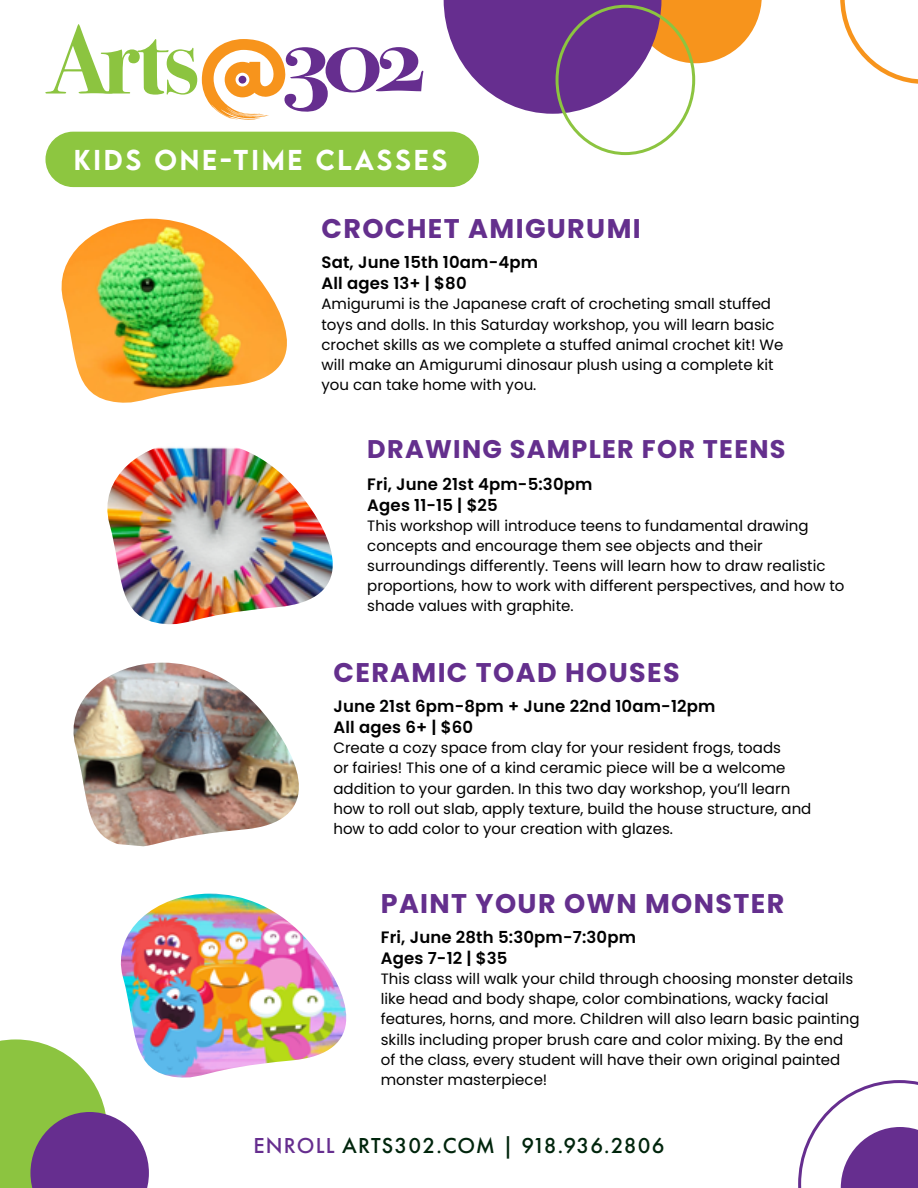
<style>
.page{position:relative;width:918px;height:1188px;background:#fff}
.page>*{position:absolute;margin:0;border:0;box-sizing:border-box;transform-origin:0 0}
.t1{font:700 27px "Poppins";letter-spacing:.05em;color:#642f8d}
.t2{font:700 25.5px "Poppins";letter-spacing:.05em;color:#642f8d}
.t3{font:500 25.5px "LEMONMILK";letter-spacing:.11em;color:#fff}
.t4{font:500 22.5px "Futura PT";letter-spacing:.05em;color:#00250c}
.t5{font:600 16.5px/21.3px "Poppins";letter-spacing:.01em;color:#000}
.t6{font:15px/20.1px "Poppins";color:#000}
.s1{color:#662e8f}
</style>
<div class="page">
<div style="left:46px;top:132px;width:432px;height:54px;background:#8dc640;border-radius:27px"></div>
<div style="left:45px;top:132px;width:434px;height:55px;border:2px solid #8dc640;border-radius:27px"></div>
<svg style="left:0;top:1039px;width:149px;height:149px"></svg>
<svg style="left:444px;top:0;width:318px;height:114px"></svg>
<svg style="left:798px;top:1080px;width:120px;height:108px"></svg>
<svg style="left:840px;top:0;width:78px;height:84px"></svg>
<div style="left:556px;top:5px;width:139px;height:150px;border:3px solid #8cc440;border-radius:50%"></div>
<svg style="left:45px;top:24px;width:378px;height:96px"></svg>
<div style="left:239px;top:76px;width:7px;height:8px;background:#662e8f;border-radius:50%"></div>
<img style="left:61px;top:219px;width:226px;height:184px">
<img style="left:107px;top:447px;width:226px;height:178px">
<img style="left:73px;top:663px;width:226px;height:183px">
<img style="left:119px;top:894px;width:228px;height:185px">
<h2 class="t3" style="left:74px;top:143px;width:375px">KIDS ONE-TIME CLASSES</h2>
<h1 class="t1" style="left:322px;top:213px;width:321px">CROCHET AMIGURUMI</h1>
<p class="t5" style="left:322px;top:252px;width:218px">Sat, June 15th 10am-4pm<br>All ages 13+ | $80</p>
<p class="t6" style="left:322px;top:294px;width:463px">Amigurumi is the Japanese craft of crocheting small stuffed toys and dolls. In this Saturday workshop, you will learn basic crochet skills as we complete a stuffed animal crochet kit! We will make an Amigurumi dinosaur plush using a complete kit you can take home with you.</p>
<h2 class="t2" style="left:367px;top:434px;width:420px">DRAWING SAMPLER FOR TEENS</h2>
<p class="t5" style="left:367px;top:473px;width:227px">Fri, June 21st 4pm-5:30pm<br>Ages 11-15 | $25</p>
<p class="t6" style="left:367px;top:516px;width:479px">This workshop will introduce teens to fundamental drawing concepts and encourage them see objects and their surroundings differently. Teens will learn how to draw realistic proportions, how to work with different perspectives, and how to shade values with graphite.</p>
<h1 class="t1" style="left:333px;top:657px;width:348px">CERAMIC TOAD HOUSES</h1>
<p class="t5" style="left:333px;top:696px;width:384px">June 21st 6pm-8pm + June 22nd 10am-12pm<br>All ages 6+ | $60</p>
<p class="t6" style="left:333px;top:738px;width:479px">Create a cozy space from clay for your resident frogs, toads<br>or fairies! This one of a kind ceramic piece will be a welcome addition to your garden. In this two day workshop, you’ll learn how to roll out slab, apply texture, build the house structure, and how to add color to your creation with glazes.</p>
<h1 class="t1" style="left:381px;top:888px;width:405px">PAINT YOUR OWN MONSTER</h1>
<p class="t5" style="left:381px;top:927px;width:257px">Fri, June 28th 5:30pm-7:30pm<br>Ages 7-12 | $35</p>
<p class="t6" style="left:381px;top:969px;width:480px">This class will walk your child through choosing monster details like head and body shape, color combinations, wacky facial features, horns, and more. Children will also learn basic painting skills including proper brush care and color mixing. By the end of the class, every student will have their own original painted monster masterpiece!</p>
<h3 class="t4" style="left:253px;top:1132px;width:413px"><span class="s1">ENROLL</span> ARTS302.COM | 918.936.2806</h3>
</div>
